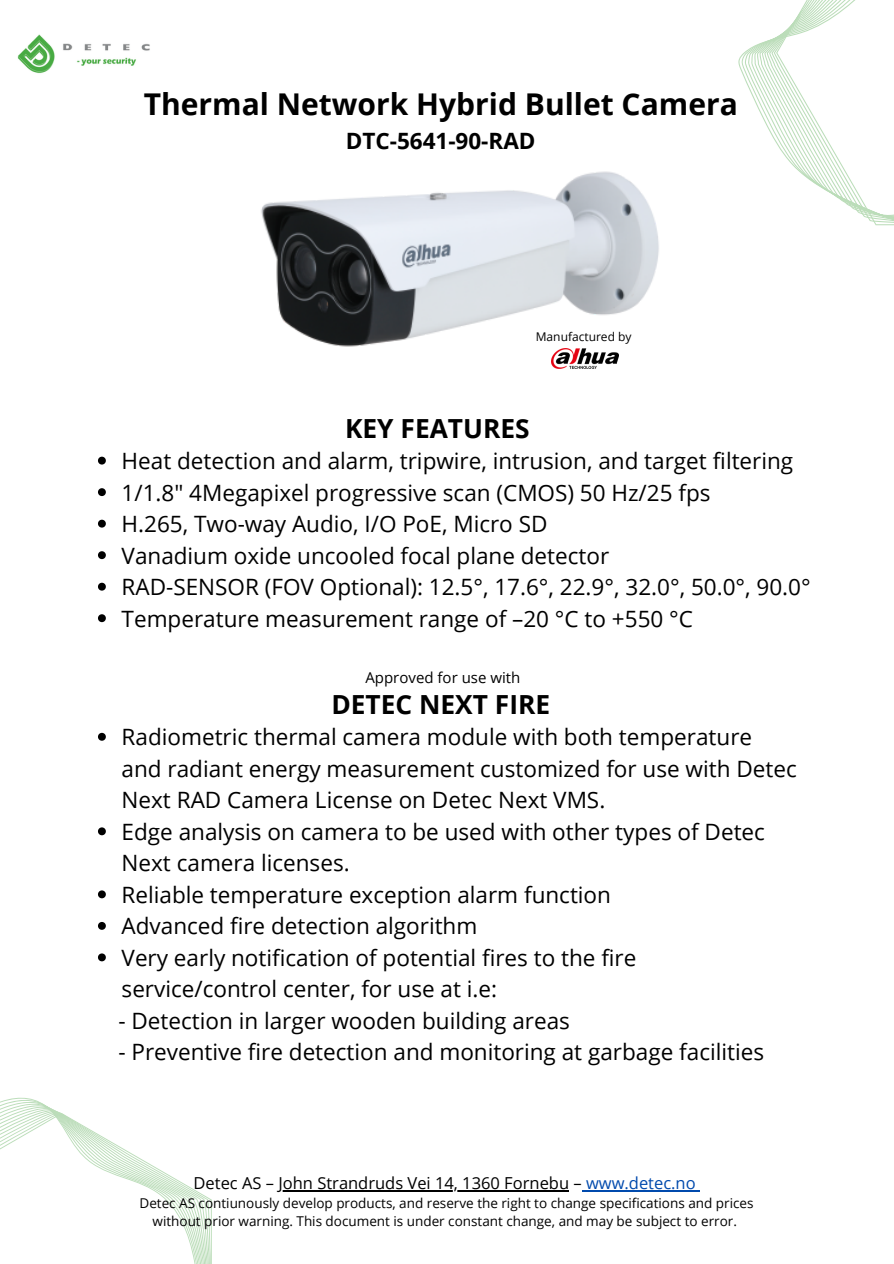
<style>
.page{position:relative;width:894px;height:1264px;background:#fff}
.page>*{position:absolute;margin:0;border:0;box-sizing:border-box;transform-origin:0 0}
.t1{font:700 30px "Open Sans";color:#000}
.t2{font:700 26.25px "Open Sans";color:#000}
.t3{font:22.5px/31.5px "Open Sans";color:#000}
.t4{font:700 22.5px "Open Sans";color:#000}
.t5{font:16.5px "Open Sans";color:#000}
.t6{font:15px "Open Sans";color:#000}
.t7{font:13.5px/18px "Open Sans";color:#000;text-align:center}
.t8{font:12px "Open Sans";color:#000}
.s1{color:#004aad}
</style>
<div class="page">
<img style="left:17px;top:34px;width:133px;height:39px">
<svg style="left:0;top:1097px;width:212px;height:166px"></svg>
<svg style="left:738px;top:0;width:155px;height:226px"></svg>
<img style="left:261px;top:171px;width:398px;height:198px">
<svg style="left:98px;top:732px;width:8px;height:8px"></svg>
<svg style="left:98px;top:827px;width:8px;height:8px"></svg>
<svg style="left:98px;top:890px;width:8px;height:8px"></svg>
<svg style="left:98px;top:922px;width:8px;height:7px"></svg>
<svg style="left:98px;top:953px;width:8px;height:8px"></svg>
<hr style="left:278px;top:1190px;width:291px;height:1px;background:#000">
<hr style="left:581px;top:1190px;width:114px;height:1px;background:#004aad">
<svg style="left:98px;top:456px;width:8px;height:8px"></svg>
<svg style="left:98px;top:488px;width:8px;height:8px"></svg>
<svg style="left:98px;top:519px;width:8px;height:8px"></svg>
<svg style="left:98px;top:551px;width:8px;height:8px"></svg>
<svg style="left:98px;top:582px;width:8px;height:8px"></svg>
<svg style="left:98px;top:614px;width:8px;height:8px"></svg>
<p class="t1" style="left:144px;top:83px;width:595px">Thermal Network Hybrid Bullet Camera</p>
<p class="t4" style="left:346px;top:125px;width:191px">DTC-5641-90-RAD</p>
<h4 class="t8" style="left:535px;top:328px;width:97px">Manufactured by</h4>
<h2 class="t2" style="left:345px;top:410px;width:186px">KEY FEATURES</h2>
<h2 class="t3" style="left:122px;top:444px;width:673px">Heat detection and alarm, tripwire, intrusion, and target filtering</h2>
<p class="t3" style="left:122px;top:476px;width:590px">1/1.8" 4Megapixel progressive scan (CMOS) 50 Hz/25 fps</p>
<p class="t3" style="left:122px;top:507px;width:427px">H.265, Two-way Audio, I/O PoE, Micro SD</p>
<p class="t3" style="left:122px;top:539px;width:489px">Vanadium oxide uncooled focal plane detector</p>
<p class="t3" style="left:122px;top:570px;width:690px">RAD-SENSOR (FOV Optional): 12.5°, 17.6°, 22.9°, 32.0°, 50.0°, 90.0°</p>
<p class="t3" style="left:122px;top:602px;width:572px">Temperature measurement range of –20 °C to +550 °C</p>
<p class="t6" style="left:365px;top:666px;width:156px">Approved for use with</p>
<h1 class="t2" style="left:331px;top:686px;width:220px">DETEC NEXT FIRE</h1>
<h3 class="t3" style="left:122px;top:720px;width:676px">Radiometric thermal camera module with both temperature and radiant energy measurement customized for use with Detec<br>Next RAD Camera License on Detec Next VMS.</h3>
<p class="t3" style="left:122px;top:815px;width:644px">Edge analysis on camera to be used with other types of Detec<br>Next camera licenses.</p>
<p class="t3" style="left:122px;top:878px;width:491px">Reliable temperature exception alarm function</p>
<p class="t3" style="left:122px;top:909px;width:357px">Advanced fire detection algorithm</p>
<p class="t3" style="left:122px;top:941px;width:516px">Very early notification of potential fires to the fire service/control center, for use at i.e:</p>
<p class="t3" style="left:118px;top:1004px;width:453px">- Detection in larger wooden building areas</p>
<p class="t3" style="left:118px;top:1035px;width:647px">- Preventive fire detection and monitoring at garbage facilities</p>
<p class="t5" style="left:193px;top:1171px;width:503px">Detec AS – John Strandruds Vei 14, 1360 Fornebu – <span class="s1">www.detec.no</span></p>
<h5 class="t7" style="left:139px;top:1194px;width:615px">Detec AS contiunously develop products, and reserve the right to change specifications and prices without prior warning. This document is under constant change, and may be subject to error.</h5>
</div>
